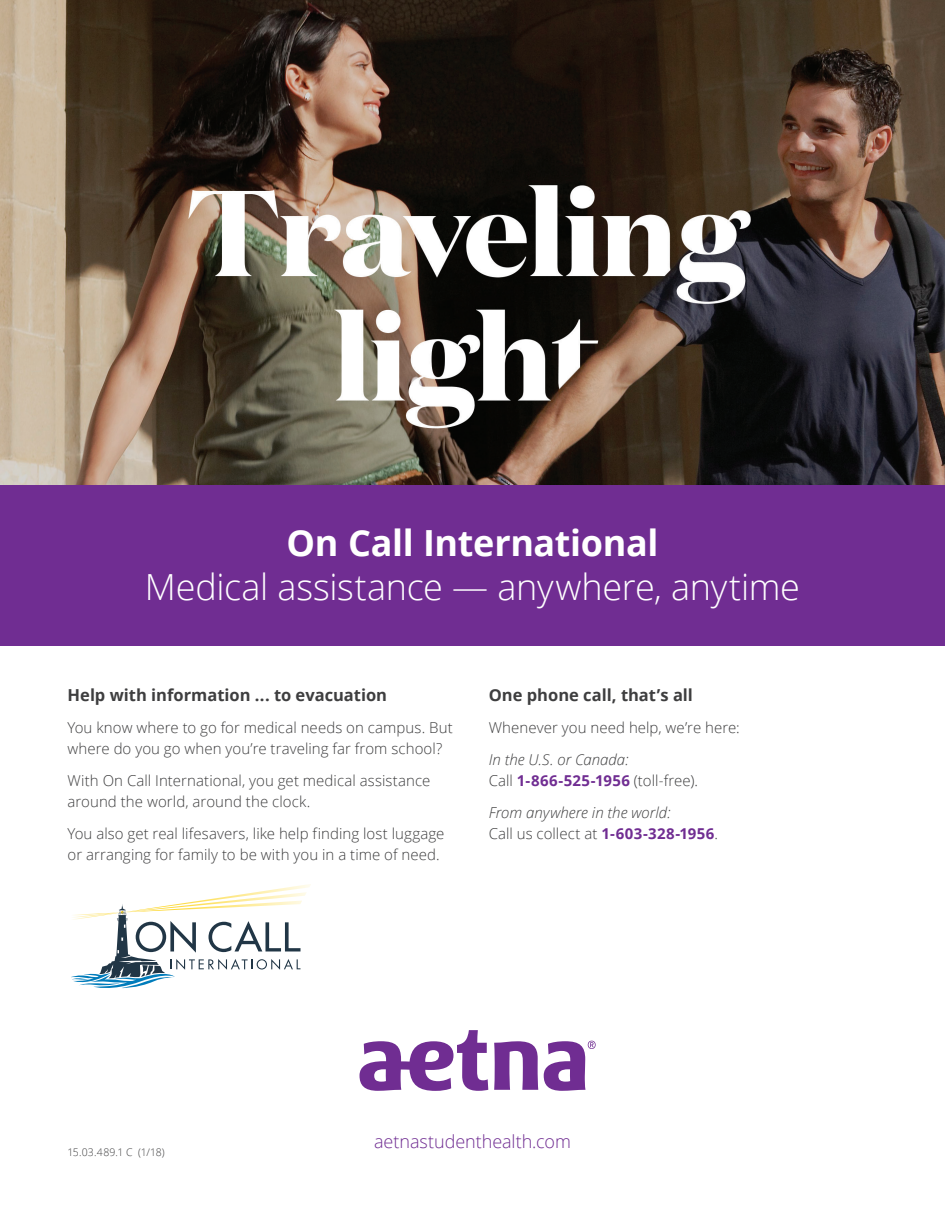
<style>
.page{position:relative;width:945px;height:1215px;background:#fff}
.page>*{position:absolute;margin:0;border:0;box-sizing:border-box;transform-origin:0 0}
.t1{font:300 36px "Open Sans";letter-spacing:-.01em;color:#fff}
.t2{font:700 36px "Open Sans";letter-spacing:-.01em;color:#fff}
.t3{font:300 18px "Open Sans";letter-spacing:-.005em;color:#702d92}
.t4{font:700 16.5px "Open Sans";color:#3e3e3f}
.t5{font:300 15px/21px "Open Sans";letter-spacing:.005em;color:#3e3e3f}
.t6{font:italic 300 15px/21px "Open Sans";color:#3e3e3f}
.t7{font:300 10.5px "Open Sans";letter-spacing:.01em;color:#3e3e3f}
.s1{font-style:normal}
.s2{font-weight:700;font-style:normal;color:#702d92}
</style>
<div class="page">
<div style="left:1px;top:484px;width:944px;height:162px;background:#702d92"></div>
<img style="left:0;top:0;width:944px;height:484px">
<svg style="left:360px;top:1030px;width:236px;height:61px"></svg>
<svg style="left:71px;top:884px;width:240px;height:105px"></svg>
<h1 class="t2" style="left:286px;top:518px;width:374px">On Call International</h1>
<h1 class="t1" style="left:145px;top:562px;width:657px">Medical assistance — anywhere, anytime</h1>
<p class="t4" style="left:68px;top:683px;width:321px">Help with information ... to evacuation</p>
<p class="t5" style="left:68px;top:717px;width:387px">You know where to go for medical needs on campus. But where do you go when you’re traveling far from school?</p>
<p class="t5" style="left:68px;top:769px;width:365px">With On Call International, you get medical assistance around the world, around the clock.</p>
<p class="t5" style="left:68px;top:822px;width:379px">You also get real lifesavers, like help finding lost luggage or arranging for family to be with you in a time of need.</p>
<p class="t4" style="left:489px;top:683px;width:206px">One phone call, that’s all</p>
<p class="t5" style="left:489px;top:717px;width:253px">Whenever you need help, we’re here:</p>
<p class="t6" style="left:489px;top:748px;width:211px">In the U.S. or Canada:<br><span class="s1">Call</span> <span class="s2">1-866-525-1956</span> <span class="s1">(toll-free).</span></p>
<p class="t6" style="left:489px;top:801px;width:231px">From anywhere in the world:<br><span class="s1">Call us collect at</span> <span class="s2">1-603-328-1956</span><span class="s1">.</span></p>
<p class="t7" style="left:68px;top:1145px;width:99px">15.03.489.1 C (1/18)</p>
<p class="t3" style="left:374px;top:1129px;width:198px">aetnastudenthealth.com</p>
</div>
